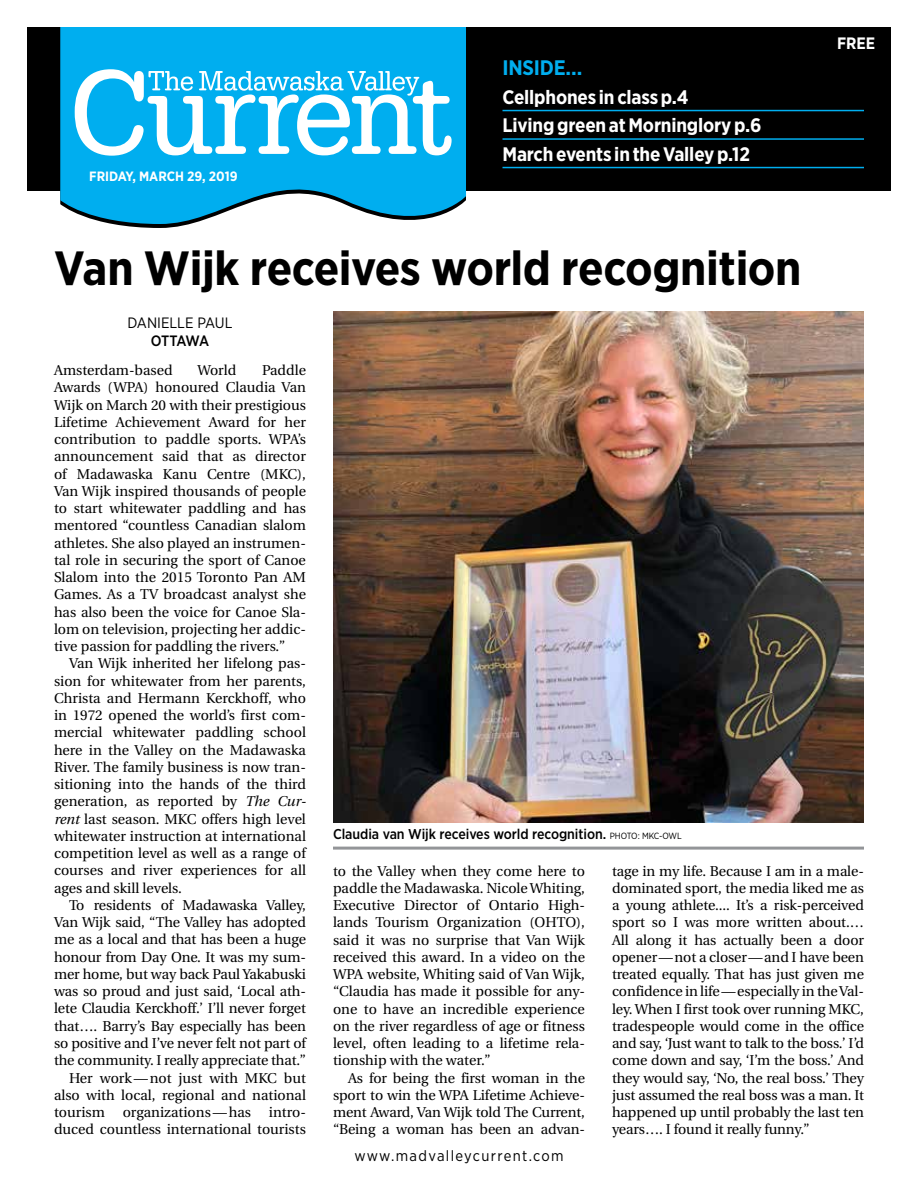
<style>
.page{position:relative;width:918px;height:1188px;background:#fff}
.page>*{position:absolute;margin:0;border:0;box-sizing:border-box;transform-origin:0 0}
.t1{font:700 48px "Gotham Narrow";letter-spacing:-.01em;color:#000}
.t2{font:700 21px "Gotham Narrow";letter-spacing:-.01em;color:#00aeef}
.t3{font:700 19.5px/28.5px "Gotham Narrow";letter-spacing:-.01em;color:#fff}
.t4{font:700 16.5px "Gotham Narrow";color:#fff}
.t5{font:15px "Gotham Narrow";letter-spacing:.075em;color:#000}
.t6{font:15px "Gotham Narrow";color:#000}
.t7{font:500 15px "Gotham Narrow";letter-spacing:-.07em;color:#000}
.t8{font:14.25px/17.2px "Utopia";letter-spacing:-.01em;color:#000;text-align:justify}
.t9{font:500 14.25px "Gotham Narrow";letter-spacing:-.005em;color:#000}
.t10{font:700 13.5px "Gotham Narrow";color:#fff}
.s1{font-style:italic}
.s2{font-weight:400;font-size:9px}
</style>
<div class="page">
<div style="left:27px;top:27px;width:864px;height:164px;background:#000"></div>
<svg style="left:60px;top:27px;width:406px;height:201px;background:#20b2e9"></svg>
<svg style="left:75px;top:69px;width:377px;height:87px;background:#5ccbf4"></svg>
<hr style="left:502px;top:110px;width:362px;height:1px;background:#00aeef">
<hr style="left:502px;top:138px;width:362px;height:2px;background:#00aeef">
<hr style="left:502px;top:167px;width:362px;height:1px;background:#00aeef">
<img style="left:333px;top:311px;width:531px;height:512px">
<hr style="left:333px;top:847px;width:531px;height:3px;background:#939598">
<p class="t10" style="left:89px;top:167px;width:150px">FRIDAY, MARCH 29, 2019</p>
<h2 class="t2" style="left:502px;top:54px;width:82px">INSIDE…</h2>
<h3 class="t3" style="left:502px;top:83px;width:261px">Cellphones in class p.4<br>Living green at Morninglory p.6<br>March events in the Valley p.12</h3>
<p class="t4" style="left:837px;top:33px;width:40px">FREE</p>
<h1 class="t1" style="left:54px;top:238px;width:749px">Van Wijk receives world recognition</h1>
<p class="t6" style="left:127px;top:313px;width:107px">DANIELLE PAUL</p>
<p class="t7" style="left:151px;top:331px;width:60px">OTTAWA</p>
<p class="t8" style="left:54px;top:362px;width:120px">Amsterdam-based</p>
<p class="t8" style="left:198px;top:362px;width:40px">World</p>
<p class="t8" style="left:54px;top:362px;width:254px;text-indent:208px">Paddle Awards (WPA) honoured Claudia Van Wijk on March 20 with their prestigious Lifetime Achievement Award for her contribution to paddle sports. WPA’s announcement said that as director of Madawaska Kanu Centre (MKC), Van Wijk inspired thousands of people to start whitewater paddling and has mentored “countless Canadian slalom athletes. She also played an instrumen&shy;tal role in securing the sport of Canoe Slalom into the 2015 Toronto Pan AM Games. As a TV broadcast analyst she has also been the voice for Canoe Sla&shy;lom on television, projecting her addic&shy;tive passion for paddling the rivers.”</p>
<p class="t8" style="left:54px;top:655px;width:254px;text-indent:15px">Van Wijk inherited her lifelong pas&shy;sion for whitewater from her parents, Christa and Hermann Kerckhoff, who in 1972 opened the world’s first com&shy;mercial whitewater paddling school here in the Valley on the Madawaska River. The family business is now tran&shy;sitioning into the hands of the third generation, as reported by <span class="s1">The Cur&shy;rent</span> last season. MKC offers high level whitewater instruction at international competition level as well as a range of courses and river experiences for all ages and skill levels.</p>
<p class="t8" style="left:69px;top:897px;width:239px">To residents of Madawaska Valley,</p>
<p class="t8" style="left:54px;top:914px;width:254px">Van Wijk said, “The Valley has adopted</p>
<p class="t8" style="left:54px;top:931px;width:254px">me as a local and that has been a huge</p>
<p class="t8" style="left:54px;top:949px;width:254px">honour from Day One. It was my sum-</p>
<p class="t8" style="left:54px;top:966px;width:254px">mer home, but way back Paul Yakabuski</p>
<p class="t8" style="left:54px;top:983px;width:254px">was so proud and just said, ‘Local ath-</p>
<p class="t8" style="left:54px;top:1000px;width:253px">lete Claudia Kerckhoff.’ I’ll never forget</p>
<p class="t8" style="left:54px;top:1018px;width:254px">that…. Barry’s Bay especially has been</p>
<p class="t8" style="left:54px;top:1035px;width:254px">so positive and I’ve never felt not part of</p>
<p class="t8" style="left:54px;top:1052px;width:254px">the community. I really appreciate that.”</p>
<p class="t8" style="left:69px;top:1069px;width:238px">Her work—not just with MKC but</p>
<p class="t8" style="left:54px;top:1087px;width:254px">also with local, regional and national</p>
<p class="t8" style="left:54px;top:1104px;width:52px">tourism</p>
<p class="t8" style="left:123px;top:1104px;width:130px">organizations—has</p>
<p class="t9" style="left:333px;top:825px;width:350px">Claudia van Wijk receives world recognition. <span class="s2">PHOTO: MKC-OWL</span></p>
<p class="t8" style="left:333px;top:862px;width:254px">to the Valley when they come here to paddle the Madawaska. Nicole Whiting, Executive Director of Ontario High&shy;lands Tourism Organization (OHTO), said it was no surprise that Van Wijk received this award. In a video on the WPA website, Whiting said of Van Wijk, “Claudia has made it possible for any&shy;one to have an incredible experience on the river regardless of age or fitness level, often leading to a lifetime rela&shy;tionship with the water.”</p>
<p class="t8" style="left:333px;top:1069px;width:254px;text-indent:15px">As for being the first woman in the sport to win the WPA Lifetime Achieve&shy;ment Award, Van Wijk told The Current, “Being a woman has been an advan-</p>
<p class="t8" style="left:612px;top:862px;width:254px">tage in my life. Because I am in a male&shy;dominated sport, the media liked me as a young athlete.... It’s a risk-perceived sport so I was more written about.… All along it has actually been a door opener—not a closer—and I have been treated equally. That has just given me confidence in life—especially in the Val&shy;ley. When I first took over running MKC, tradespeople would come in the office and say, ‘Just want to talk to the boss.’ I’d come down and say, ‘I’m the boss.’ And they would say, ‘No, the real boss.’ They just assumed the real boss was a man. It happened up until probably the last ten years…. I found it really funny.”</p>
<p class="t8" style="left:54px;top:1104px;width:254px;text-align:right">intro-<br>duced countless international tourists</p>
<p class="t5" style="left:354px;top:1146px;width:211px">www.madvalleycurrent.com</p>
</div>
